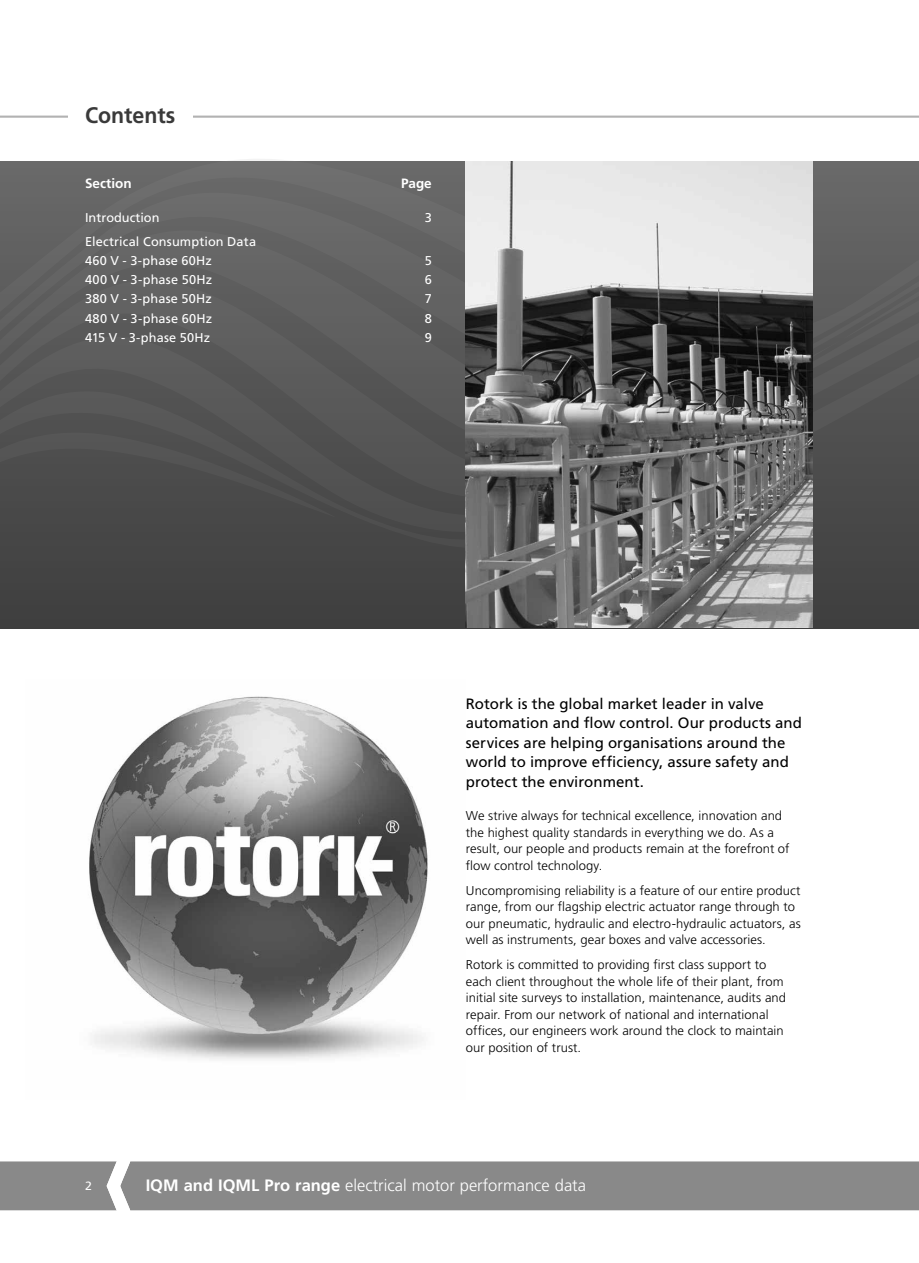
<style>
.page{position:relative;width:919px;height:1263px;background:#fff}
.page>*{position:absolute;margin:0;border:0;box-sizing:border-box;transform-origin:0 0}
.t1{font:700 22.5px "Frutiger LT Std";color:#3a3a3a;scale:.95 1}
.t2{font:300 16.5px "Frutiger LT Std";color:#fff}
.t3{font:15px/19.5px "Frutiger LT Std";color:#000}
.t4{font:700 13.5px "Frutiger LT Std";color:#fff}
.t5{font:300 12.75px/16.5px "Frutiger LT Std";letter-spacing:.005em;color:#000}
.t6{font:12.75px/19.2px "Frutiger LT Std";letter-spacing:.015em;color:#fff}
.t7{font:12px "Frutiger LT Std";color:#fff}
.s1{font-weight:700}
</style>
<div class="page">
<div style="left:0;top:1161px;width:918px;height:49px;background:#898989"></div>
<div style="left:0;top:162px;width:918px;height:466px;background:#414141"></div>
<svg style="left:0;top:159px;width:918px;height:394px"></svg>
<img style="left:89px;top:696px;width:339px;height:364px">
<hr style="left:0;top:116px;width:918px;height:2px;background:#b2b2b2">
<div style="left:68px;top:106px;width:124px;height:17px;background:#fff"></div>
<img style="left:466px;top:162px;width:346px;height:466px">
<h1 class="t1" style="left:85px;top:102px;width:96px">Contents</h1>
<p class="t4" style="left:85px;top:175px;width:48px">Section</p>
<p class="t4" style="left:401px;top:175px;width:32px">Page</p>
<p class="t6" style="left:85px;top:208px;width:76px">Introduction</p>
<p class="t6" style="left:424px;top:208px;width:9px">3</p>
<p class="t6" style="left:85px;top:232px;width:172px">Electrical Consumption Data<br>460 V - 3-phase 60Hz</p>
<p class="t6" style="left:424px;top:251px;width:9px">5</p>
<p class="t6" style="left:85px;top:270px;width:128px">400 V - 3-phase 50Hz</p>
<p class="t6" style="left:424px;top:270px;width:9px">6</p>
<p class="t6" style="left:85px;top:289px;width:128px">380 V - 3-phase 50Hz</p>
<p class="t6" style="left:424px;top:289px;width:9px">7</p>
<p class="t6" style="left:85px;top:309px;width:128px">480 V - 3-phase 60Hz</p>
<p class="t6" style="left:424px;top:309px;width:9px">8</p>
<p class="t6" style="left:85px;top:328px;width:127px">415 V - 3-phase 50Hz</p>
<p class="t6" style="left:424px;top:328px;width:9px">9</p>
<p class="t3" style="left:466px;top:694px;width:337px">Rotork is the global market leader in valve automation and flow control. Our products and services are helping organisations around the world to improve efficiency, assure safety and protect the environment.</p>
<p class="t5" style="left:466px;top:808px;width:325px">We strive always for technical excellence, innovation and the highest quality standards in everything we do. As a result, our people and products remain at the forefront of flow control technology.</p>
<p class="t5" style="left:466px;top:882px;width:336px">Uncompromising reliability is a feature of our entire product range, from our flagship electric actuator range through to our pneumatic, hydraulic and electro-hydraulic actuators, as well as instruments, gear boxes and valve accessories.</p>
<p class="t5" style="left:466px;top:957px;width:322px">Rotork is committed to providing first class support to each client throughout the whole life of their plant, from initial site surveys to installation, maintenance, audits and repair. From our network of national and international offices, our engineers work around the clock to maintain our position of trust.</p>
<p class="t7" style="left:85px;top:1179px;width:8px">2</p>
<p class="t2" style="left:146px;top:1176px;width:442px"><span class="s1">IQM and IQML Pro range</span> electrical motor performance data</p>
</div>
